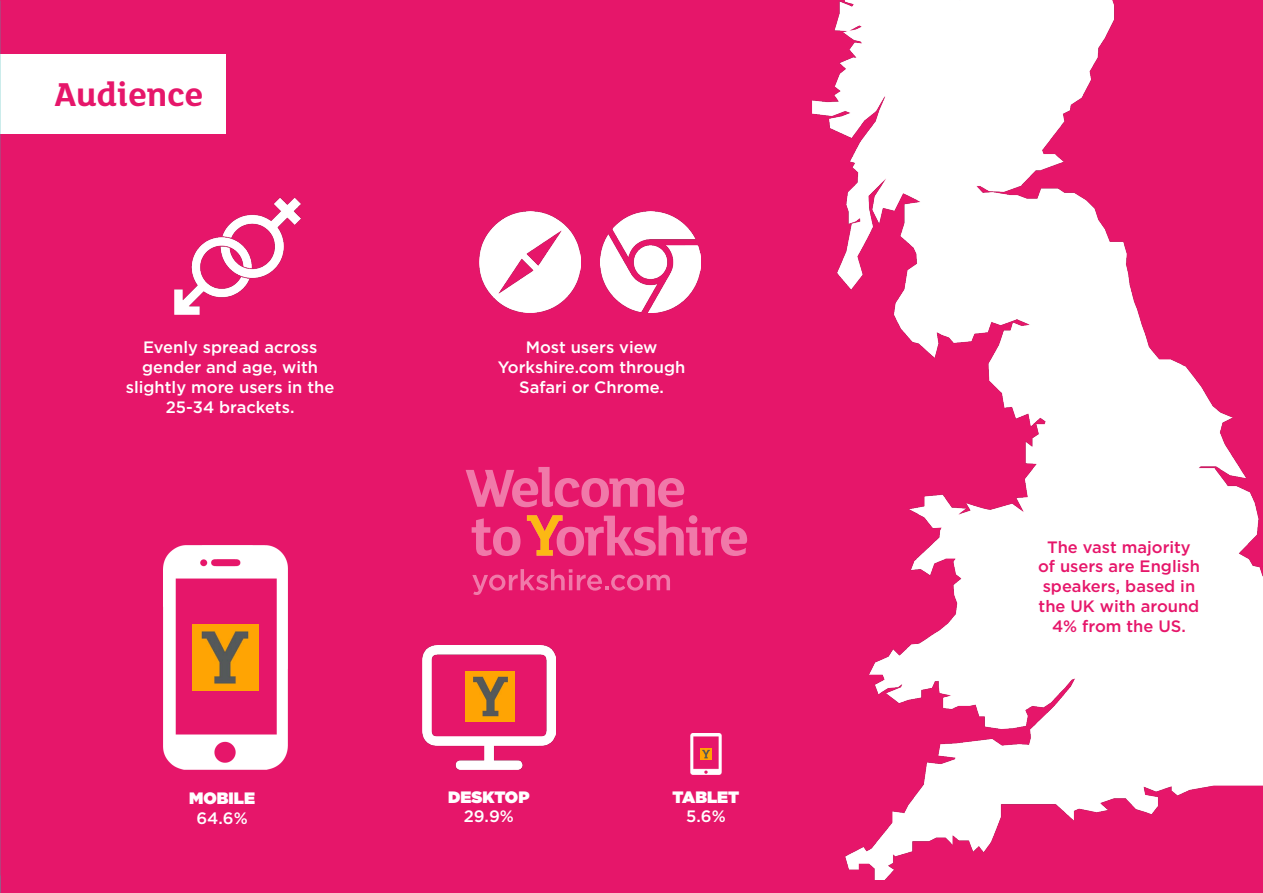
<style>
.page{position:relative;width:1263px;height:893px;background:#e6166a}
.page>*{position:absolute;margin:0;border:0;box-sizing:border-box;transform-origin:0 0}
.t1{font:700 36px "FS Lola";color:#e6166a}
.t2{font:500 16.5px/19.8px "Gotham";color:#fff;text-align:center}
.t3{font:500 16.5px/19.8px "Gotham";color:#e6166a;text-align:center}
.t4{font:900 16.5px "Gotham";color:#fff}
</style>
<div class="page">
<img style="left:174px;top:197px;width:127px;height:118px">
<div style="left:0;top:54px;width:225px;height:80px;background:#fff"></div>
<img style="left:812px;top:0;width:451px;height:880px">
<img style="left:600px;top:212px;width:101px;height:100px">
<img style="left:479px;top:212px;width:101px;height:101px">
<img style="left:422px;top:646px;width:134px;height:124px">
<img style="left:164px;top:545px;width:123px;height:225px">
<img style="left:691px;top:734px;width:30px;height:40px">
<img style="left:193px;top:625px;width:65px;height:65px">
<img style="left:466px;top:672px;width:49px;height:49px">
<svg style="left:701px;top:749px;width:10px;height:10px"></svg>
<svg style="left:472px;top:569px;width:198px;height:26px"></svg>
<svg style="left:472px;top:518px;width:48px;height:38px"></svg>
<svg style="left:466px;top:467px;width:218px;height:40px"></svg>
<svg style="left:527px;top:515px;width:220px;height:41px"></svg>
<p class="t1" style="left:54px;top:70px;width:151px">Audience</p>
<p class="t2" style="left:126px;top:337px;width:210px">Evenly spread across gender and age, with slightly more users in the<br>25-34 brackets.</p>
<p class="t2" style="left:498px;top:337px;width:189px">Most users view<br>Yorkshire.com through<br>Safari or Chrome.</p>
<p class="t4" style="left:189px;top:786px;width:67px">MOBILE</p>
<p class="t2" style="left:196px;top:808px;width:53px">64.6%</p>
<p class="t4" style="left:448px;top:785px;width:83px">DESKTOP</p>
<p class="t2" style="left:464px;top:806px;width:52px">29.9%</p>
<p class="t4" style="left:672px;top:785px;width:68px">TABLET</p>
<p class="t2" style="left:686px;top:806px;width:41px">5.6%</p>
<p class="t3" style="left:1038px;top:537px;width:163px">The vast majority of users are English speakers, based in the UK with around<br>4% from the US.</p>
</div>
